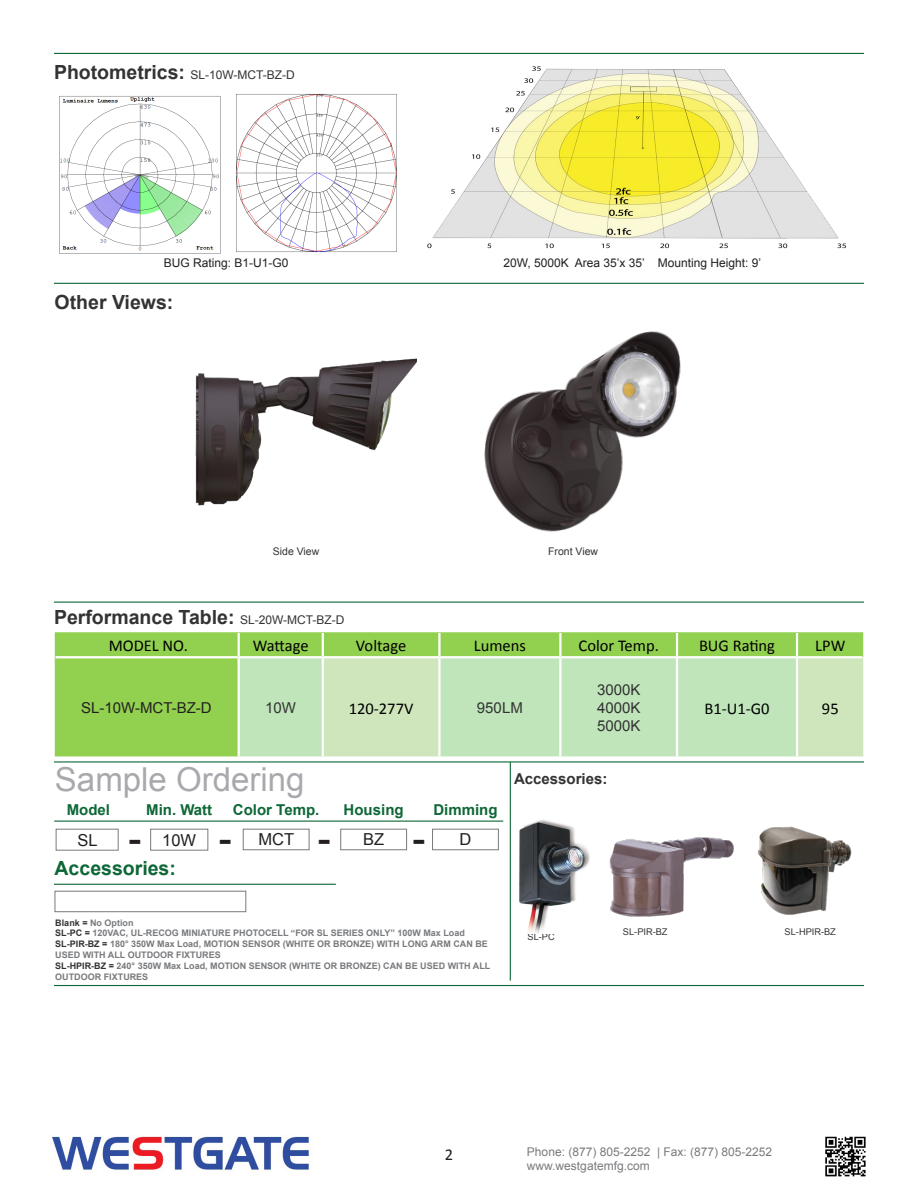
<style>
.page{position:relative;width:918px;height:1188px;background:#fff}
.page>*{position:absolute;margin:0;border:0;box-sizing:border-box;transform-origin:0 0}
.t1{font:33px "Arial";color:#a8a9ad}
.t2{font:700 28.5px "Verdana";color:#231f20}
.t3{font:700 19.5px "Arial";color:#333}
.t4{font:700 19.5px "Arial";color:#0d6736}
.t5{font:16.5px "Calibri";color:#000}
.t6{font:16.5px "Arial";color:#231f20}
.t7{font:16.5px "Calibri";color:#231f20}
.t8{font:700 15px "Arial";color:#0d6736}
.t9{font:15px "Arial";color:#333}
.t10{font:15px "Arial";color:#231f20}
.t11{font:700 15px "Arial";color:#333}
.t12{font:15px "Arial";color:#323332}
.t13{font:12px "Arial";color:#787a7d}
.t14{font:12px "Arial";color:#231f20}
.t15{font:12px "Arial";color:#333}
.t16{font:10.5px "Arial";color:#333}
.t17{font:9.3px "Arial";color:#333}
.t18{font:700 9px/10.8px "Arial";color:#787a7d}
.s1{font-weight:700;font-size:19.5px}
.s2{font-weight:400;font-size:12px}
.s3{color:#323332}
.s4{color:#231f20}
</style>
<div class="page">
<hr style="left:54px;top:602px;width:810px;height:1px;background:#0d6736">
<hr style="left:54px;top:53px;width:810px;height:1px;background:#0d6736">
<hr style="left:54px;top:283px;width:810px;height:1px;background:#0d6736">
<div style="left:55px;top:632px;width:808px;height:124px;background:#92d050"></div>
<div style="left:240px;top:658px;width:82px;height:98px;background:#c0e5bb"></div>
<svg style="left:324px;top:657px;width:539px;height:99px;background:#c5e5bb"></svg>
<hr style="left:238px;top:633px;width:2px;height:23px;background:#fff">
<hr style="left:322px;top:633px;width:2px;height:23px;background:#fff">
<hr style="left:438px;top:633px;width:3px;height:23px;background:#fff">
<hr style="left:559px;top:633px;width:3px;height:23px;background:#fff">
<hr style="left:676px;top:633px;width:2px;height:23px;background:#fff">
<hr style="left:796px;top:633px;width:2px;height:23px;background:#fff">
<hr style="left:238px;top:658px;width:2px;height:98px;background:#fff">
<hr style="left:322px;top:658px;width:2px;height:98px;background:#fff">
<hr style="left:438px;top:658px;width:3px;height:98px;background:#fff">
<hr style="left:559px;top:658px;width:3px;height:98px;background:#fff">
<hr style="left:676px;top:658px;width:2px;height:98px;background:#fff">
<hr style="left:796px;top:658px;width:2px;height:98px;background:#fff">
<hr style="left:56px;top:656px;width:183px;height:2px;background:#fff">
<hr style="left:239px;top:656px;width:84px;height:2px;background:#fff">
<hr style="left:323px;top:656px;width:116px;height:2px;background:#fff">
<hr style="left:439px;top:656px;width:121px;height:2px;background:#fff">
<hr style="left:560px;top:656px;width:117px;height:2px;background:#fff">
<hr style="left:677px;top:656px;width:120px;height:2px;background:#fff">
<hr style="left:797px;top:656px;width:65px;height:2px;background:#fff">
<hr style="left:54px;top:761px;width:810px;height:2px;background:#0d6736">
<hr style="left:54px;top:985px;width:810px;height:1px;background:#0d6736">
<img style="left:52px;top:1136px;width:257px;height:35px">
<img style="left:825px;top:1136px;width:41px;height:41px">
<img style="left:195px;top:358px;width:222px;height:148px">
<div style="left:56px;top:829px;width:63px;height:22px;border:1px solid #787a7d"></div>
<div style="left:150px;top:829px;width:58px;height:22px;border:1px solid #787a7d"></div>
<hr style="left:54px;top:821px;width:449px;height:1px;background:#0d6736">
<div style="left:243px;top:829px;width:66px;height:21px;border:1px solid #787a7d"></div>
<hr style="left:510px;top:762px;width:1px;height:219px;background:#0d6736">
<hr style="left:54px;top:884px;width:282px;height:1px;background:#0d6736">
<div style="left:55px;top:891px;width:191px;height:21px;background:#fff;border:1px solid #787a7d"></div>
<img style="left:519px;top:820px;width:71px;height:114px">
<img style="left:610px;top:837px;width:124px;height:80px">
<img style="left:757px;top:826px;width:95px;height:89px">
<div style="left:340px;top:829px;width:67px;height:21px;border:1px solid #787a7d"></div>
<div style="left:432px;top:829px;width:67px;height:21px;border:1px solid #787a7d"></div>
<img style="left:484px;top:331px;width:197px;height:201px">
<img style="left:59px;top:96px;width:162px;height:158px">
<img style="left:235px;top:94px;width:162px;height:159px">
<img style="left:428px;top:66px;width:418px;height:183px">
<p class="t15" style="left:54px;top:67px;width:242px"><span class="s1">Photometrics:</span> SL-10W-MCT-BZ-D</p>
<p class="t14" style="left:164px;top:255px;width:126px">BUG Rating: B1-U1-G0</p>
<p class="t14" style="left:503px;top:255px;width:259px">20W, 5000K Area 35’x 35’ Mounting Height: 9’</p>
<p class="t3" style="left:55px;top:289px;width:120px">Other Views:</p>
<p class="t16" style="left:273px;top:544px;width:48px">Side View</p>
<p class="t16" style="left:548px;top:544px;width:51px">Front View</p>
<p class="t3" style="left:54px;top:605px;width:292px">Performance Table: <span class="s2">SL-20W-MCT-BZ-D</span></p>
<p class="t5" style="left:109px;top:634px;width:81px">MODEL NO.</p>
<p class="t5" style="left:253px;top:634px;width:57px">Wattage</p>
<p class="t5" style="left:356px;top:634px;width:52px">Voltage</p>
<p class="t5" style="left:474px;top:634px;width:54px">Lumens</p>
<p class="t5" style="left:579px;top:634px;width:82px">Color Temp.</p>
<p class="t5" style="left:699px;top:634px;width:78px">BUG Rating</p>
<p class="t5" style="left:815px;top:634px;width:32px">LPW</p>
<p class="t10" style="left:81px;top:698px;width:132px">SL-10W-MCT-BZ-D</p>
<p class="t9" style="left:265px;top:698px;width:32px">10W</p>
<p class="t5" style="left:349px;top:697px;width:66px">120-277V</p>
<p class="t12" style="left:477px;top:698px;width:47px">950LM</p>
<p class="t9" style="left:597px;top:680px;width:45px">3000K</p>
<p class="t9" style="left:597px;top:698px;width:45px">4000K</p>
<p class="t9" style="left:597px;top:716px;width:45px">5000K</p>
<p class="t1" style="left:55px;top:758px;width:251px">Sample Ordering</p>
<p class="t6" style="left:77px;top:829px;width:22px">SL</p>
<p class="t6" style="left:162px;top:829px;width:35px">10W</p>
<p class="t8" style="left:67px;top:800px;width:45px">Model</p>
<p class="t8" style="left:146px;top:800px;width:68px">Min. Watt</p>
<p class="t8" style="left:233px;top:800px;width:88px">Color Temp.</p>
<p class="t2" style="left:128px;top:822px;width:15px">-</p>
<p class="t2" style="left:219px;top:822px;width:15px">-</p>
<p class="t6" style="left:258px;top:829px;width:37px">MCT</p>
<p class="t4" style="left:55px;top:856px;width:123px">Accessories:</p>
<p class="t8" style="left:344px;top:800px;width:61px">Housing</p>
<p class="t8" style="left:433px;top:800px;width:66px">Dimming</p>
<p class="t2" style="left:318px;top:822px;width:15px">-</p>
<p class="t6" style="left:363px;top:829px;width:23px">BZ</p>
<p class="t2" style="left:412px;top:822px;width:15px">-</p>
<p class="t6" style="left:460px;top:829px;width:13px">D</p>
<p class="t11" style="left:514px;top:769px;width:95px">Accessories:</p>
<p class="t5" style="left:704px;top:697px;width:67px">B1-U1-G0</p>
<p class="t5" style="left:822px;top:697px;width:18px">95</p>
<p class="t18" style="left:55px;top:917px;width:80px"><span class="s3">Blank</span> <span class="s4">=</span> No Option</p>
<p class="t18" style="left:55px;top:928px;width:411px"><span class="s3">SL-PC</span> <span class="s4">=</span> 120VAC, UL-RECOG MINIATURE PHOTOCELL “FOR SL SERIES ONLY” 100W Max Load</p>
<p class="t18" style="left:55px;top:939px;width:434px"><span class="s3">SL-PIR-BZ</span> <span class="s4">=</span> 180° 350W Max Load, MOTION SENSOR (WHITE OR BRONZE) WITH LONG ARM CAN BE<br>USED WITH ALL OUTDOOR FIXTURES</p>
<p class="t18" style="left:55px;top:960px;width:437px"><span class="s3">SL-HPIR-BZ</span> <span class="s4">=</span> 240° 350W Max Load, MOTION SENSOR (WHITE OR BRONZE) CAN BE USED WITH ALL<br>OUTDOOR FIXTURES</p>
<p class="t17" style="left:528px;top:931px;width:29px">SL-PC</p>
<p class="t17" style="left:623px;top:925px;width:46px">SL-PIR-BZ</p>
<p class="t17" style="left:785px;top:925px;width:53px">SL-HPIR-BZ</p>
<p class="t7" style="left:445px;top:1143px;width:10px">2</p>
<p class="t13" style="left:527px;top:1144px;width:247px">Phone: (877) 805-2252 | Fax: (877) 805-2252</p>
<p class="t13" style="left:527px;top:1158px;width:124px">www.westgatemfg.com</p>
</div>
